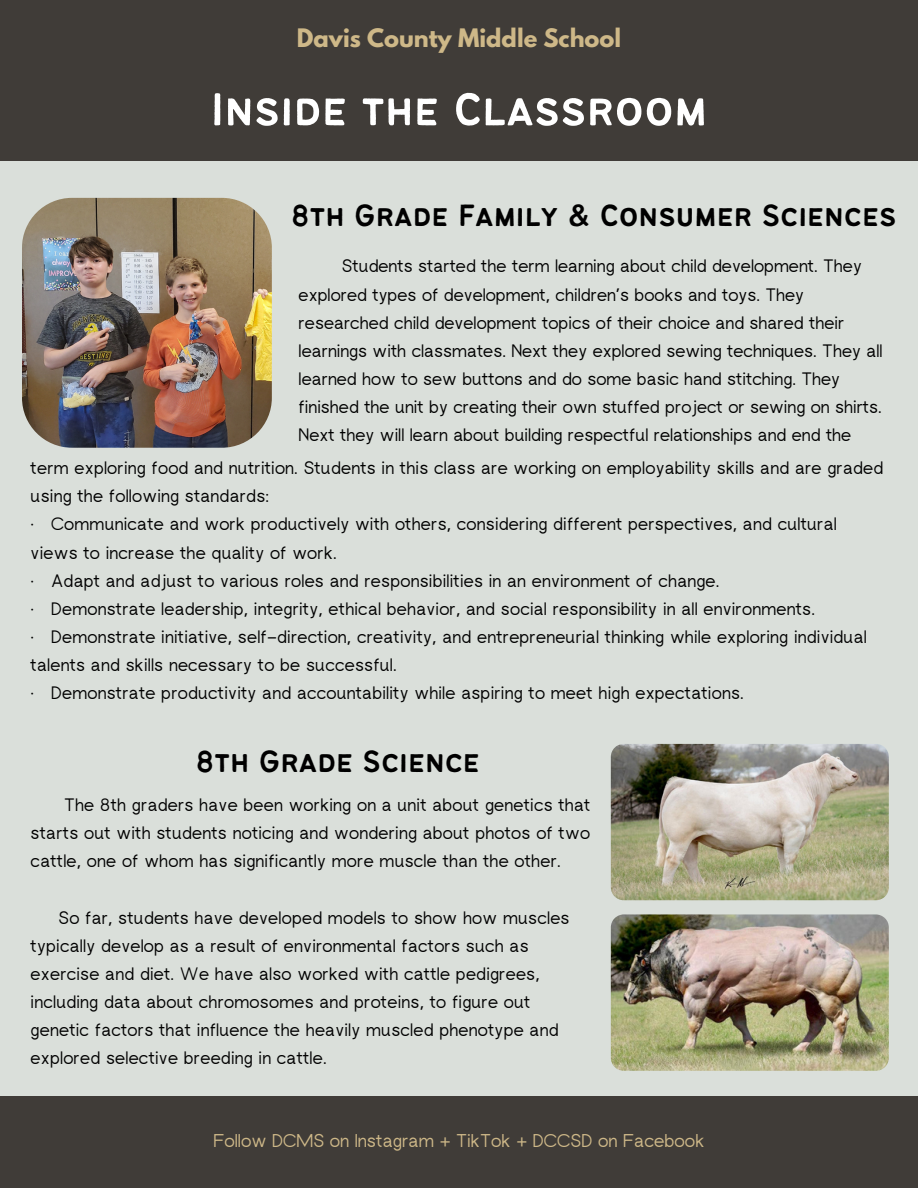
<style>
.page{position:relative;width:918px;height:1188px;background:#dadfda}
.page>*{position:absolute;margin:0;border:0;box-sizing:border-box;transform-origin:0 0}
.t1{font:50.85px "Bantayog";color:#fff}
.t2{font:33.9px "Bantayog";color:#000}
.t3{font:700 22.5px "League Spartan";color:#ceb888}
.t4{font:18.45px "rugratssans";color:#ceb888}
.t5{font:18px/28.2px "rugratssans";letter-spacing:.01em;color:#000}
</style>
<div class="page">
<div style="left:0;top:0;width:918px;height:160px;background:#403c38"></div>
<div style="left:0;top:1096px;width:918px;height:92px;background:#403c38"></div>
<img style="left:22px;top:198px;width:250px;height:250px;border-radius:50px">
<img style="left:611px;top:744px;width:278px;height:156px;border-radius:13px">
<img style="left:611px;top:914px;width:278px;height:157px;border-radius:13px">
<p class="t3" style="left:297px;top:27px;width:326px">Davis County Middle School</p>
<h1 class="t1" style="left:211px;top:89px;width:498px">Inside the Classroom</h1>
<h2 class="t2" style="left:291px;top:202px;width:607px">8th Grade Family &amp; Consumer Sciences</h2>
<p class="t5" style="left:299px;top:254px;width:585px;text-indent:43px">Students started the term learning about child development. They explored types of development, children’s books and toys. They researched child development topics of their choice and shared their learnings with classmates. Next they explored sewing techniques. They all learned how to sew buttons and do some basic hand stitching. They finished the unit by creating their own stuffed project or sewing on shirts.<br>Next they will learn about building respectful relationships and end the</p>
<p class="t5" style="left:31px;top:456px;width:854px">term exploring food and nutrition. Students in this class are working on employability skills and are graded using the following standards:<br>· Communicate and work productively with others, considering different perspectives, and cultural views to increase the quality of work.<br>· Adapt and adjust to various roles and responsibilities in an environment of change.<br>· Demonstrate leadership, integrity, ethical behavior, and social responsibility in all environments.<br>· Demonstrate initiative, self–direction, creativity, and entrepreneurial thinking while exploring individual talents and skills necessary to be successful.<br>· Demonstrate productivity and accountability while aspiring to meet high expectations.</p>
<h2 class="t2" style="left:196px;top:748px;width:286px">8th Grade Science</h2>
<p class="t5" style="left:31px;top:793px;width:561px;text-align:justify;text-indent:33px">The 8th graders have been working on a unit about genetics that starts out with students noticing and wondering about photos of two cattle, one of whom has significantly more muscle than the other.</p>
<p class="t5" style="left:31px;top:905px;width:541px;text-indent:28px">So far, students have developed models to show how muscles typically develop as a result of environmental factors such as exercise and diet. We have also worked with cattle pedigrees, including data about chromosomes and proteins, to figure out genetic factors that influence the heavily muscled phenotype and explored selective breeding in cattle.</p>
<p class="t4" style="left:213px;top:1134px;width:493px">Follow DCMS on Instagram + TikTok + DCCSD on Facebook</p>
</div>
